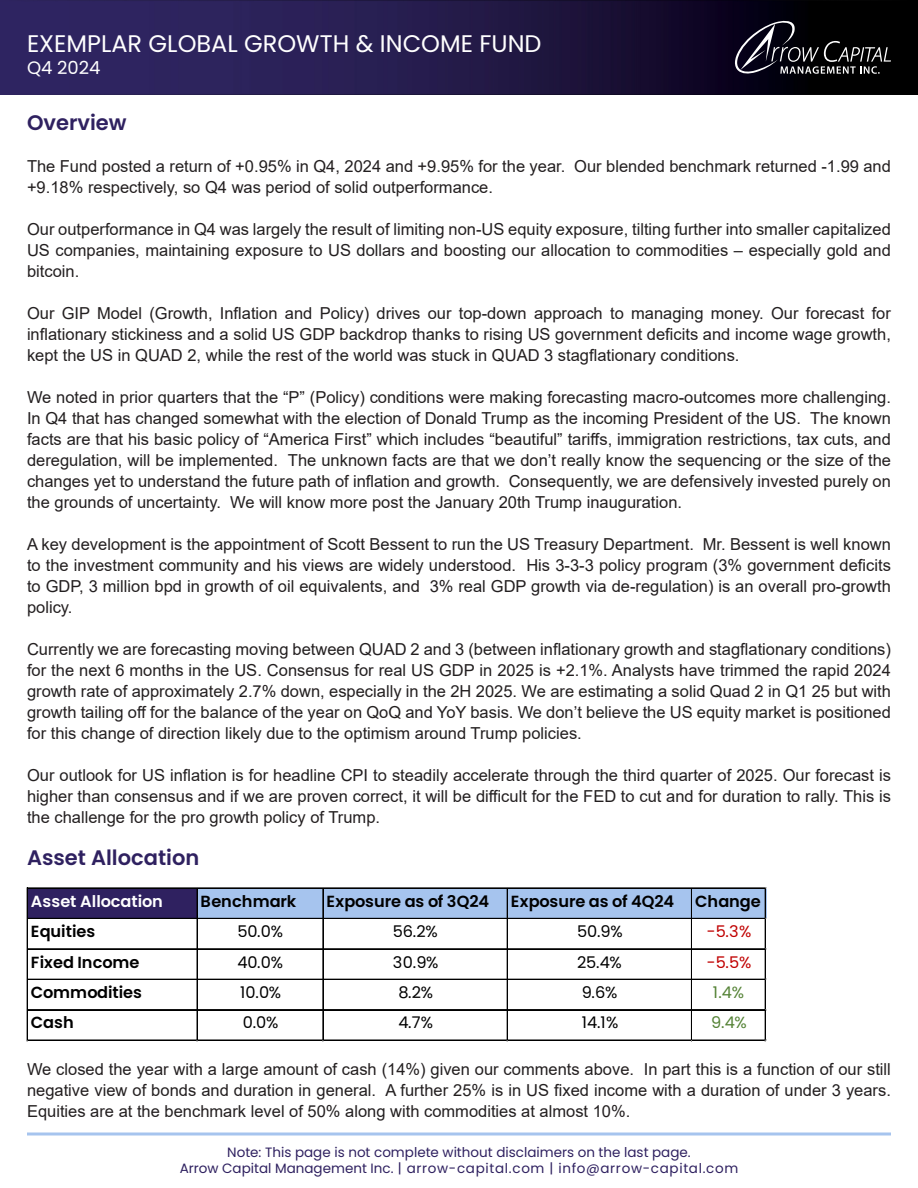
<style>
.page{position:relative;width:918px;height:1188px;background:#fff}
.page>*{position:absolute;margin:0;border:0;box-sizing:border-box;transform-origin:0 0}
.t1{font:24px "Poppins";color:#fff}
.t2{font:600 21px "Poppins";color:#2f2160}
.t3{font:18px "Poppins";color:#fff}
.t4{font:16.5px/21px "Arial";color:#231f20;text-align:justify}
.t5{font:600 16.05px "Poppins";color:#000}
.t6{font:16.05px "Poppins";letter-spacing:-.015em;color:#000}
.t7{font:600 16.05px "Poppins";color:#fff}
.t8{font:16.05px "Poppins";color:#c00000}
.t9{font:16.05px "Poppins";color:#548235}
.t10{font:13.5px "Poppins";letter-spacing:.05em;color:#2f2160}
.t11{font:13.5px "Poppins";color:#2f2160}
</style>
<div class="page">
<img style="left:0;top:0;width:918px;height:95px">
<svg style="left:735px;top:21px;width:156px;height:53px;background:#26252b"></svg>
<svg style="left:27px;top:1132px;width:864px;height:4px;background:#bcd2f2"></svg>
<div style="left:28px;top:889px;width:170px;height:30px;background:#2f2160"></div>
<div style="left:197px;top:889px;width:569px;height:30px;background:#a6c4ee"></div>
<hr style="left:28px;top:888px;width:738px;height:1px;background:#000">
<hr style="left:28px;top:918px;width:738px;height:1px;background:#000">
<hr style="left:28px;top:948px;width:738px;height:1px;background:#000">
<hr style="left:28px;top:949px;width:738px;height:1px;background:#000">
<hr style="left:28px;top:979px;width:738px;height:1px;background:#000">
<hr style="left:28px;top:1009px;width:738px;height:1px;background:#000">
<hr style="left:28px;top:1010px;width:738px;height:1px;background:#000">
<hr style="left:27px;top:888px;width:1px;height:153px;background:#000">
<hr style="left:197px;top:889px;width:1px;height:152px;background:#000">
<hr style="left:323px;top:889px;width:1px;height:152px;background:#000">
<hr style="left:507px;top:889px;width:1px;height:152px;background:#000">
<hr style="left:691px;top:889px;width:1px;height:152px;background:#000">
<hr style="left:28px;top:1040px;width:738px;height:1px;background:#000">
<hr style="left:765px;top:889px;width:1px;height:152px;background:#000">
<p class="t1" style="left:27px;top:30px;width:516px">EXEMPLAR GLOBAL GROWTH &amp; INCOME FUND</p>
<p class="t3" style="left:27px;top:57px;width:75px">Q4 2024</p>
<p class="t2" style="left:27px;top:111px;width:101px">Overview</p>
<p class="t4" style="left:27px;top:156px;width:865px">The Fund posted a return of +0.95% in Q4, 2024 and +9.95% for the year. Our blended benchmark returned -1.99 and +9.18% respectively, so Q4 was period of solid outperformance.</p>
<p class="t4" style="left:27px;top:219px;width:865px">Our outperformance in Q4 was largely the result of limiting non-US equity exposure, tilting further into smaller capitalized US companies, maintaining exposure to US dollars and boosting our allocation to commodities – especially gold and bitcoin.</p>
<p class="t4" style="left:27px;top:303px;width:865px">Our GIP Model (Growth, Inflation and Policy) drives our top-down approach to managing money. Our forecast for inflationary stickiness and a solid US GDP backdrop thanks to rising US government deficits and income wage growth, kept the US in QUAD 2, while the rest of the world was stuck in QUAD 3 stagflationary conditions.</p>
<p class="t4" style="left:27px;top:387px;width:866px">We noted in prior quarters that the “P” (Policy) conditions were making forecasting macro-outcomes more challenging.<br>In Q4 that has changed somewhat with the election of Donald Trump as the incoming President of the US. The known facts are that his basic policy of “America First” which includes “beautiful” tariffs, immigration restrictions, tax cuts, and deregulation, will be implemented. The unknown facts are that we don’t really know the sequencing or the size of the changes yet to understand the future path of inflation and growth. Consequently, we are defensively invested purely on the grounds of uncertainty. We will know more post the January 20th Trump inauguration.</p>
<p class="t4" style="left:27px;top:534px;width:865px">A key development is the appointment of Scott Bessent to run the US Treasury Department. Mr. Bessent is well known to the investment community and his views are widely understood. His 3-3-3 policy program (3% government deficits to GDP, 3 million bpd in growth of oil equivalents, and 3% real GDP growth via de-regulation) is an overall pro-growth policy.</p>
<p class="t4" style="left:27px;top:639px;width:866px">Currently we are forecasting moving between QUAD 2 and 3 (between inflationary growth and stagflationary conditions) for the next 6 months in the US. Consensus for real US GDP in 2025 is +2.1%. Analysts have trimmed the rapid 2024 growth rate of approximately 2.7% down, especially in the 2H 2025. We are estimating a solid Quad 2 in Q1 25 but with growth tailing off for the balance of the year on QoQ and YoY basis. We don’t believe the US equity market is positioned for this change of direction likely due to the optimism around Trump policies.</p>
<p class="t4" style="left:27px;top:765px;width:865px">Our outlook for US inflation is for headline CPI to steadily accelerate through the third quarter of 2025. Our forecast is higher than consensus and if we are proven correct, it will be difficult for the FED to cut and for duration to rally. This is the challenge for the pro growth policy of Trump.</p>
<p class="t2" style="left:27px;top:846px;width:174px">Asset Allocation</p>
<p class="t7" style="left:31px;top:892px;width:134px">Asset Allocation</p>
<p class="t5" style="left:201px;top:892px;width:97px">Benchmark</p>
<p class="t5" style="left:326px;top:892px;width:164px">Exposure as of 3Q24</p>
<p class="t5" style="left:511px;top:892px;width:165px">Exposure as of 4Q24</p>
<p class="t5" style="left:695px;top:892px;width:67px">Change</p>
<p class="t5" style="left:31px;top:922px;width:66px">Equities</p>
<p class="t6" style="left:237px;top:922px;width:47px">50.0%</p>
<p class="t6" style="left:393px;top:922px;width:46px">56.2%</p>
<p class="t6" style="left:577px;top:922px;width:47px">50.9%</p>
<p class="t8" style="left:707px;top:922px;width:46px">-5.3%</p>
<p class="t5" style="left:31px;top:953px;width:110px">Fixed Income</p>
<p class="t6" style="left:237px;top:953px;width:47px">40.0%</p>
<p class="t6" style="left:393px;top:953px;width:47px">30.9%</p>
<p class="t6" style="left:577px;top:953px;width:46px">25.4%</p>
<p class="t8" style="left:707px;top:953px;width:46px">-5.5%</p>
<p class="t5" style="left:31px;top:983px;width:113px">Commodities</p>
<p class="t6" style="left:240px;top:983px;width:43px">10.0%</p>
<p class="t6" style="left:398px;top:983px;width:36px">8.2%</p>
<p class="t6" style="left:582px;top:983px;width:37px">9.6%</p>
<p class="t9" style="left:713px;top:983px;width:33px">1.4%</p>
<p class="t5" style="left:31px;top:1013px;width:45px">Cash</p>
<p class="t6" style="left:243px;top:1013px;width:37px">0.0%</p>
<p class="t6" style="left:398px;top:1013px;width:36px">4.7%</p>
<p class="t6" style="left:582px;top:1013px;width:38px">14.1%</p>
<p class="t9" style="left:711px;top:1013px;width:37px">9.4%</p>
<p class="t4" style="left:27px;top:1059px;width:865px">We closed the year with a large amount of cash (14%) given our comments above. In part this is a function of our still negative view of bonds and duration in general. A further 25% is in US fixed income with a duration of under 3 years.<br>Equities are at the benchmark level of 50% along with commodities at almost 10%.</p>
<p class="t11" style="left:227px;top:1144px;width:465px">Note: This page is not complete without disclaimers on the last page.</p>
<p class="t10" style="left:180px;top:1160px;width:560px">Arrow Capital Management Inc. | arrow-capital.com | info@arrow-capital.com</p>
</div>
